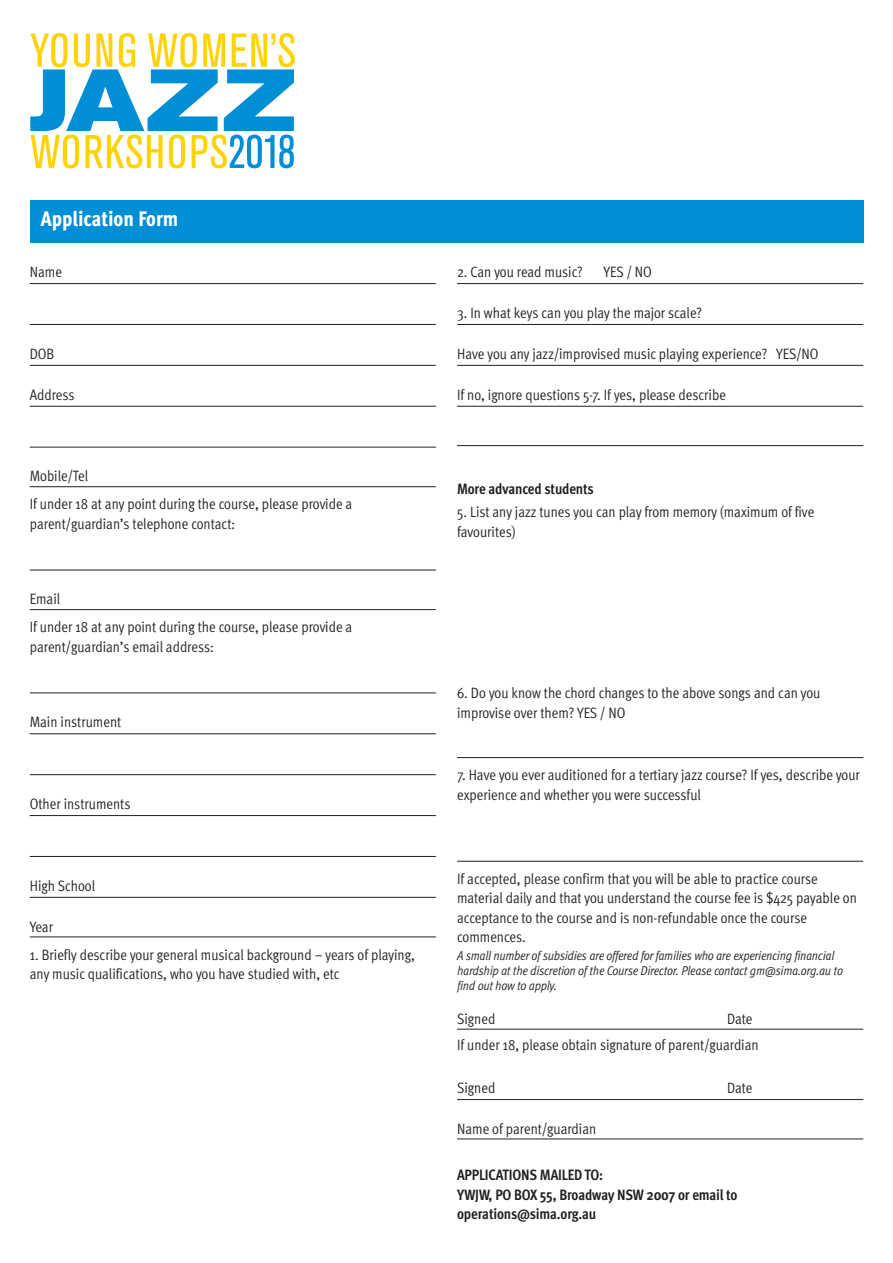
<style>
.page{position:relative;width:893px;height:1263px;background:#fff}
.page>*{position:absolute;margin:0;border:0;box-sizing:border-box;transform-origin:0 0}
.t1{font:800 condensed 21px "Meta OT";color:#fff}
.t2{font:15px/19.5px "Meta OT Cond Norm";color:#231f20}
.t3{font:700 condensed 15px/19.5px "Meta OT";letter-spacing:-.01em;color:#231f20}
.t4{font:12.75px/15px "Meta OT Cond Norm Ita";letter-spacing:-.01em;color:#231f20}
</style>
<div class="page">
<hr style="left:30px;top:283px;width:406px;height:1px;background:#231f20">
<hr style="left:30px;top:324px;width:406px;height:1px;background:#231f20">
<hr style="left:30px;top:365px;width:406px;height:1px;background:#231f20">
<hr style="left:30px;top:406px;width:406px;height:1px;background:#231f20">
<hr style="left:30px;top:447px;width:406px;height:1px;background:#231f20">
<hr style="left:30px;top:486px;width:406px;height:1px;background:#231f20">
<hr style="left:30px;top:570px;width:406px;height:1px;background:#231f20">
<hr style="left:30px;top:609px;width:406px;height:1px;background:#231f20">
<hr style="left:30px;top:692px;width:406px;height:1px;background:#231f20">
<hr style="left:30px;top:733px;width:406px;height:1px;background:#231f20">
<hr style="left:30px;top:774px;width:406px;height:1px;background:#231f20">
<hr style="left:30px;top:815px;width:406px;height:1px;background:#231f20">
<hr style="left:30px;top:856px;width:406px;height:1px;background:#231f20">
<hr style="left:30px;top:897px;width:406px;height:1px;background:#231f20">
<hr style="left:30px;top:936px;width:406px;height:1px;background:#231f20">
<hr style="left:457px;top:283px;width:406px;height:1px;background:#231f20">
<hr style="left:457px;top:324px;width:406px;height:1px;background:#231f20">
<hr style="left:457px;top:365px;width:406px;height:1px;background:#231f20">
<hr style="left:457px;top:406px;width:406px;height:1px;background:#231f20">
<hr style="left:457px;top:445px;width:406px;height:1px;background:#231f20">
<hr style="left:457px;top:757px;width:406px;height:1px;background:#231f20">
<hr style="left:457px;top:861px;width:406px;height:1px;background:#231f20">
<hr style="left:457px;top:1029px;width:406px;height:1px;background:#231f20">
<hr style="left:457px;top:1099px;width:406px;height:1px;background:#231f20">
<hr style="left:457px;top:1138px;width:406px;height:1px;background:#231f20">
<svg style="left:30px;top:33px;width:265px;height:135px"></svg>
<div style="left:30px;top:200px;width:833px;height:42px;background:#008fd5"></div>
<h1 class="t1" style="left:41px;top:211px;width:139px">Application Form</h1>
<p class="t2" style="left:30px;top:263px;width:34px">Name</p>
<p class="t2" style="left:30px;top:345px;width:26px">DOB</p>
<p class="t2" style="left:30px;top:386px;width:46px">Address</p>
<p class="t2" style="left:30px;top:463px;width:324px;line-height:28px">Mobile/Tel<br>If under 18 at any point during the course, please provide a</p>
<p class="t2" style="left:30px;top:515px;width:207px">parent/guardian’s telephone contact:</p>
<p class="t2" style="left:30px;top:586px;width:324px;line-height:28px">Email<br>If under 18 at any point during the course, please provide a</p>
<p class="t2" style="left:30px;top:638px;width:186px">parent/guardian’s email address:</p>
<p class="t2" style="left:30px;top:713px;width:93px">Main instrument</p>
<p class="t2" style="left:30px;top:795px;width:102px">Other instruments</p>
<p class="t2" style="left:30px;top:877px;width:67px">High School</p>
<p class="t2" style="left:30px;top:918px;width:25px">Year</p>
<p class="t2" style="left:30px;top:946px;width:387px">1. Briefly describe your general musical background – years of playing, any music qualifications, who you have studied with, etc</p>
<p class="t2" style="left:457px;top:263px;width:127px">2. Can you read music?</p>
<p class="t2" style="left:604px;top:263px;width:50px">YES / NO</p>
<p class="t2" style="left:457px;top:304px;width:247px">3. In what keys can you play the major scale?</p>
<p class="t2" style="left:457px;top:345px;width:363px">Have you any jazz/improvised music playing experience? YES/NO</p>
<p class="t2" style="left:457px;top:386px;width:270px">If no, ignore questions 5-7. If yes, please describe</p>
<p class="t3" style="left:457px;top:481px;width:138px">More advanced students</p>
<p class="t2" style="left:457px;top:503px;width:359px">5. List any jazz tunes you can play from memory (maximum of five favourites)</p>
<p class="t2" style="left:457px;top:684px;width:365px">6. Do you know the chord changes to the above songs and can you improvise over them? YES / NO</p>
<p class="t2" style="left:457px;top:766px;width:404px">7. Have you ever auditioned for a tertiary jazz course? If yes, describe your experience and whether you were successful</p>
<p class="t2" style="left:457px;top:870px;width:401px">If accepted, please confirm that you will be able to practice course material daily and that you understand the course fee is $425 payable on acceptance to the course and is non-refundable once the course commences.</p>
<p class="t4" style="left:457px;top:949px;width:387px">A small number of subsidies are offered for families who are experiencing financial hardship at the discretion of the Course Director. Please contact gm@sima.org.au to find out how to apply.</p>
<p class="t2" style="left:457px;top:1010px;width:40px">Signed</p>
<p class="t2" style="left:457px;top:1007px;width:303px;line-height:26px;text-indent:270px">Date<br>If under 18, please obtain signature of parent/guardian</p>
<p class="t2" style="left:457px;top:1079px;width:40px">Signed</p>
<p class="t2" style="left:727px;top:1079px;width:27px">Date</p>
<p class="t2" style="left:457px;top:1120px;width:141px">Name of parent/guardian</p>
<p class="t3" style="left:457px;top:1166px;width:282px">APPLICATIONS MAILED TO:<br>YWJW, PO BOX 55, Broadway NSW 2007 or email to operations@sima.org.au</p>
</div>
